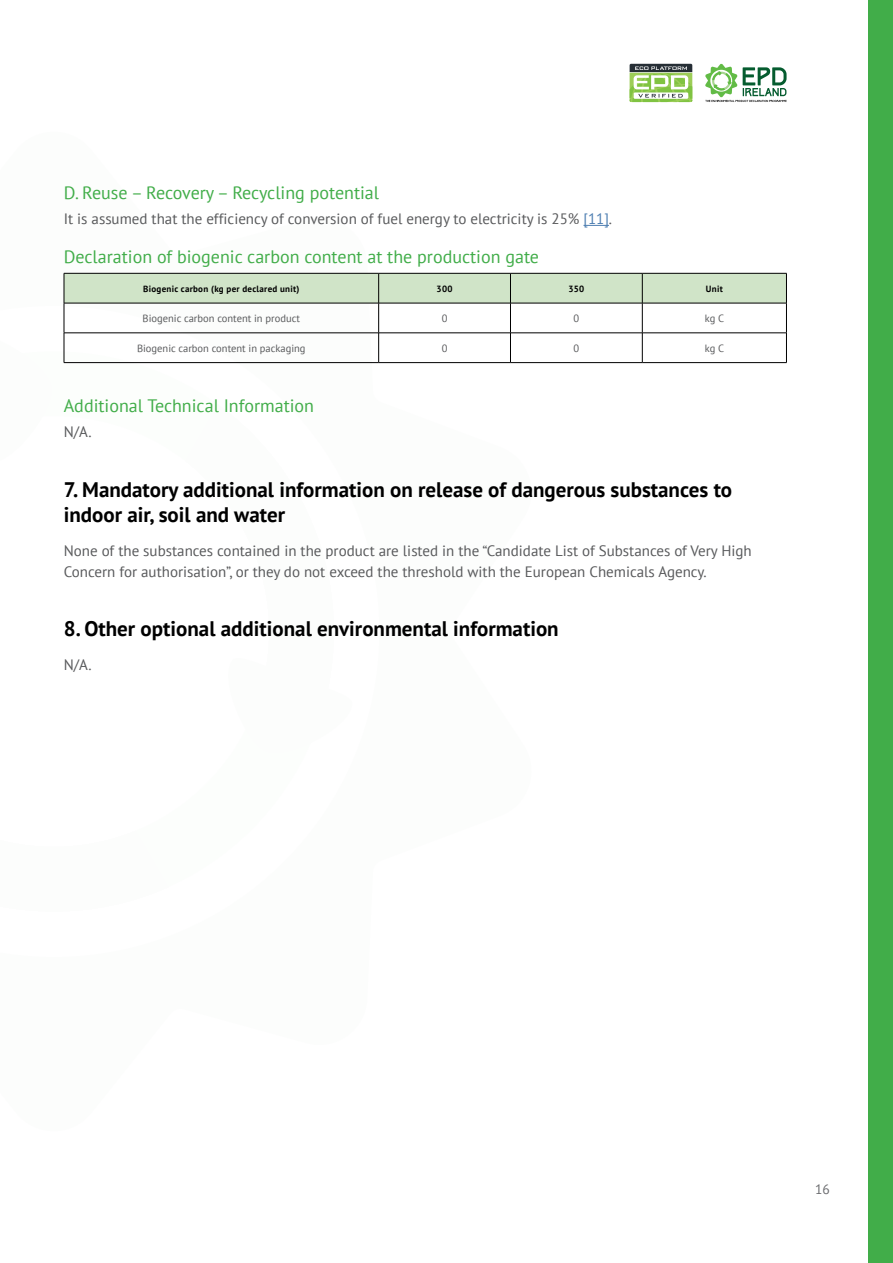
<style>
.page{position:relative;width:893px;height:1263px;background:#fff}
.page>*{position:absolute;margin:0;border:0;box-sizing:border-box;transform-origin:0 0}
.t1{font:700 21px/25.2px "PT Sans";color:#000}
.t2{font:18px "PT Sans";color:#41ad49}
.t3{font:15px/21px "PT Sans";color:#58595b}
.t4{font:13.5px "PT Sans";color:#696a6d}
.t5{font:10.5px "PT Sans";color:#58595b}
.t6{font:700 9px "PT Sans";letter-spacing:.03em;color:#000}
.s1{color:#4d7eb1}
</style>
<div class="page">
<div style="left:868px;top:0;width:25px;height:1263px;background:#41ad49"></div>
<svg style="left:705px;top:64px;width:82px;height:38px"></svg>
<svg style="left:630px;top:64px;width:62px;height:38px"></svg>
<svg style="left:583px;top:225px;width:26px;height:1px"></svg>
<div style="left:65px;top:274px;width:721px;height:29px;background:#d0e4c8"></div>
<hr style="left:378px;top:273px;width:1px;height:30px;background:#000">
<hr style="left:510px;top:273px;width:1px;height:30px;background:#000">
<hr style="left:64px;top:333px;width:315px;height:1px;background:#000">
<hr style="left:379px;top:333px;width:131px;height:1px;background:#000">
<hr style="left:510px;top:333px;width:132px;height:1px;background:#000">
<hr style="left:642px;top:333px;width:145px;height:1px;background:#000">
<hr style="left:64px;top:362px;width:315px;height:1px;background:#000">
<hr style="left:379px;top:362px;width:131px;height:1px;background:#000">
<hr style="left:510px;top:362px;width:132px;height:1px;background:#000">
<hr style="left:642px;top:362px;width:145px;height:1px;background:#000">
<hr style="left:64px;top:303px;width:1px;height:30px;background:#000">
<hr style="left:642px;top:303px;width:1px;height:30px;background:#000">
<hr style="left:786px;top:303px;width:1px;height:30px;background:#000">
<svg style="left:64px;top:333px;width:1px;height:29px"></svg>
<svg style="left:642px;top:333px;width:1px;height:29px"></svg>
<svg style="left:786px;top:334px;width:1px;height:28px"></svg>
<hr style="left:64px;top:273px;width:315px;height:1px;background:#000">
<hr style="left:64px;top:273px;width:1px;height:30px;background:#000">
<hr style="left:379px;top:273px;width:131px;height:1px;background:#000">
<hr style="left:510px;top:273px;width:132px;height:1px;background:#000">
<hr style="left:642px;top:273px;width:145px;height:1px;background:#000">
<hr style="left:642px;top:273px;width:1px;height:30px;background:#000">
<hr style="left:786px;top:273px;width:1px;height:30px;background:#000">
<hr style="left:64px;top:303px;width:315px;height:1px;background:#000">
<hr style="left:379px;top:303px;width:131px;height:1px;background:#000">
<hr style="left:510px;top:303px;width:132px;height:1px;background:#000">
<hr style="left:642px;top:303px;width:145px;height:1px;background:#000">
<hr style="left:378px;top:303px;width:1px;height:30px;background:#000">
<hr style="left:510px;top:303px;width:1px;height:30px;background:#000">
<svg style="left:378px;top:333px;width:1px;height:29px"></svg>
<svg style="left:510px;top:334px;width:1px;height:28px"></svg>
<p class="t2" style="left:64px;top:181px;width:317px">D. Reuse – Recovery – Recycling potential</p>
<p class="t3" style="left:64px;top:208px;width:550px">It is assumed that the efficiency of conversion of fuel energy to electricity is 25% <span class="s1">[11]</span>.</p>
<p class="t2" style="left:64px;top:245px;width:477px">Declaration of biogenic carbon content at the production gate</p>
<p class="t6" style="left:143px;top:283px;width:158px">Biogenic carbon (kg per declared unit)</p>
<p class="t6" style="left:437px;top:283px;width:17px">300</p>
<p class="t6" style="left:568px;top:283px;width:17px">350</p>
<p class="t6" style="left:706px;top:283px;width:18px">Unit</p>
<p class="t5" style="left:143px;top:312px;width:159px">Biogenic carbon content in product</p>
<p class="t5" style="left:442px;top:312px;width:7px">0</p>
<p class="t5" style="left:573px;top:312px;width:7px">0</p>
<p class="t5" style="left:705px;top:312px;width:21px">kg C</p>
<p class="t5" style="left:137px;top:341px;width:170px">Biogenic carbon content in packaging</p>
<p class="t5" style="left:442px;top:341px;width:7px">0</p>
<p class="t5" style="left:573px;top:341px;width:7px">0</p>
<p class="t5" style="left:705px;top:341px;width:21px">kg C</p>
<p class="t2" style="left:64px;top:394px;width:252px">Additional Technical Information</p>
<p class="t3" style="left:64px;top:421px;width:29px">N/A.</p>
<h1 class="t1" style="left:64px;top:476px;width:670px">7. Mandatory additional information on release of dangerous substances to indoor air, soil and water</h1>
<p class="t3" style="left:64px;top:539px;width:689px">None of the substances contained in the product are listed in the “Candidate List of Substances of Very High<br>Concern for authorisation”, or they do not exceed the threshold with the European Chemicals Agency.</p>
<h1 class="t1" style="left:64px;top:615px;width:496px">8. Other optional additional environmental information</h1>
<p class="t3" style="left:64px;top:653px;width:29px">N/A.</p>
<p class="t4" style="left:815px;top:1181px;width:16px">16</p>
</div>
